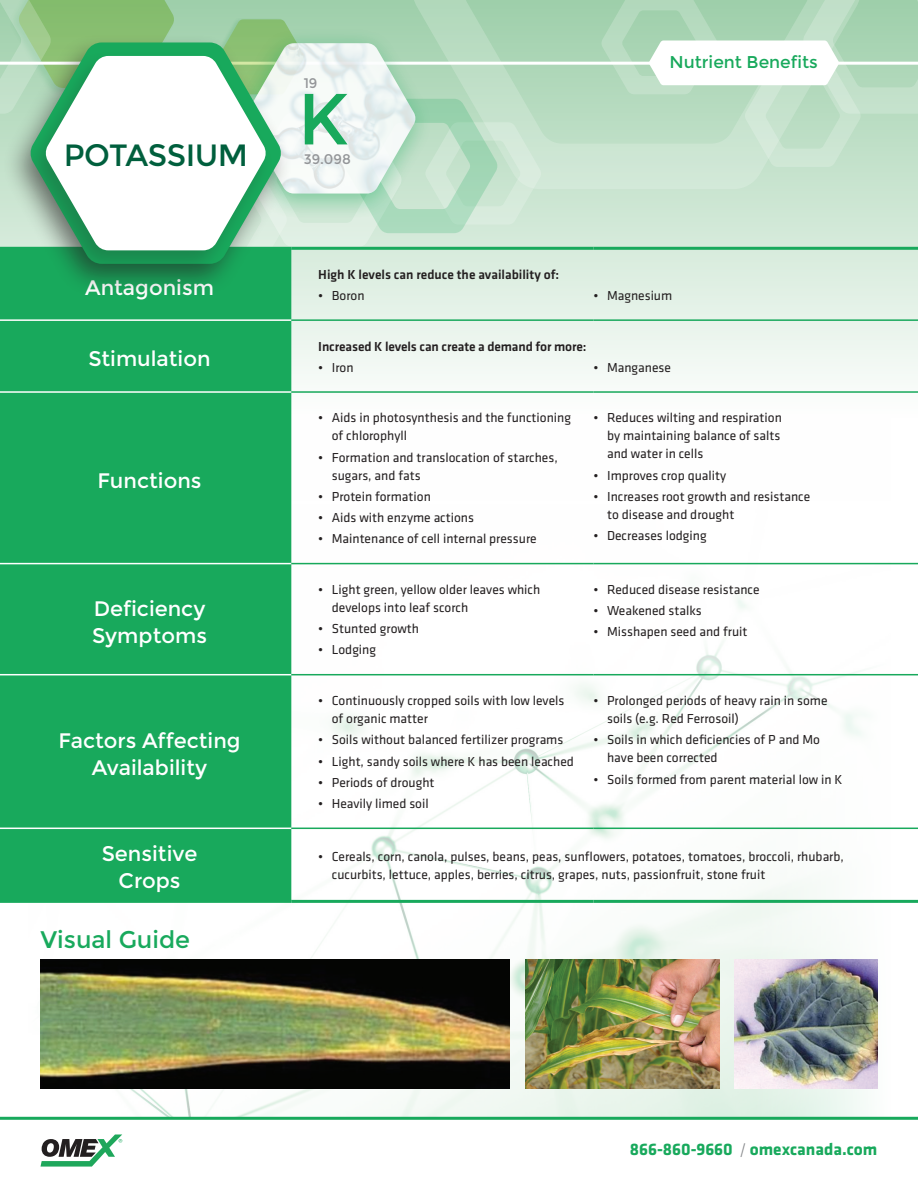
<style>
.page{position:relative;width:918px;height:1188px;background:#fff}
.page>*{position:absolute;margin:0;border:0;box-sizing:border-box;transform-origin:0 0}
.t1{font:72.3px "Montserrat";color:#18a95c}
.t2{font:30.75px "Montserrat";letter-spacing:-.015em;color:#005f3d}
.t3{font:24px "Montserrat";color:#18a95c}
.t4{font:21px/26.8px "Montserrat";color:#fff;text-align:center}
.t5{font:700 17.4px "Klavika";color:#18a95c}
.t6{font:17.1px "Montserrat";color:#18a95c}
.t7{font:13.95px "Montserrat";color:#939598}
.t8{font:13.5px/18px "Klavika";color:#231f20}
.t9{font:500 13.5px "Klavika";letter-spacing:-.01em;color:#231f20}
.s1{font-weight:300;font-stretch:condensed;color:#808285}
</style>
<div class="page">
<svg style="left:291px;top:167px;width:627px;height:303px"></svg>
<svg style="left:541px;top:0;width:321px;height:189px;background:#bedec6"></svg>
<hr style="left:0;top:62px;width:918px;height:3px;background:#fff">
<svg style="left:601px;top:0;width:317px;height:167px"></svg>
<img style="left:165px;top:470px;width:588px;height:647px">
<div style="left:753px;top:418px;width:165px;height:700px;background:#fff"></div>
<hr style="left:0;top:1117px;width:918px;height:3px;background:#18a95c">
<svg style="left:41px;top:1134px;width:81px;height:33px"></svg>
<div style="left:0;top:283px;width:291px;height:617px;background:#18a95c"></div>
<hr style="left:0;top:319px;width:291px;height:2px;background:#fff">
<hr style="left:0;top:391px;width:291px;height:2px;background:#fff">
<hr style="left:0;top:563px;width:291px;height:1px;background:#fff">
<hr style="left:0;top:674px;width:291px;height:1px;background:#fff">
<hr style="left:0;top:828px;width:291px;height:1px;background:#fff">
<hr style="left:291px;top:247px;width:303px;height:3px;background:#18a95c">
<hr style="left:594px;top:247px;width:324px;height:3px;background:#18a95c">
<hr style="left:291px;top:319px;width:303px;height:2px;background:#18a95c">
<hr style="left:594px;top:319px;width:324px;height:2px;background:#18a95c">
<hr style="left:291px;top:391px;width:303px;height:2px;background:#18a95c">
<hr style="left:594px;top:391px;width:324px;height:2px;background:#18a95c">
<hr style="left:291px;top:563px;width:303px;height:1px;background:#18a95c">
<hr style="left:594px;top:563px;width:324px;height:1px;background:#18a95c">
<hr style="left:291px;top:674px;width:303px;height:1px;background:#18a95c">
<hr style="left:594px;top:674px;width:324px;height:1px;background:#18a95c">
<hr style="left:291px;top:828px;width:303px;height:1px;background:#18a95c">
<hr style="left:594px;top:828px;width:324px;height:1px;background:#18a95c">
<hr style="left:0;top:900px;width:291px;height:3px;background:#18a95c">
<hr style="left:291px;top:900px;width:303px;height:3px;background:#18a95c">
<hr style="left:594px;top:900px;width:324px;height:3px;background:#18a95c">
<div style="left:2px;top:32px;width:292px;height:266px;background:#231f20;opacity:.5"></div>
<svg style="left:0;top:0;width:541px;height:283px"></svg>
<img style="left:525px;top:960px;width:194px;height:129px">
<img style="left:734px;top:960px;width:144px;height:129px">
<img style="left:40px;top:960px;width:470px;height:129px">
<p class="t7" style="left:304px;top:75px;width:15px">19</p>
<h1 class="t1" style="left:298px;top:77px;width:52px">K</h1>
<h2 class="t2" style="left:64px;top:138px;width:186px">POTASSIUM</h2>
<p class="t7" style="left:304px;top:151px;width:49px">39.098</p>
<p class="t6" style="left:669px;top:53px;width:150px">Nutrient Benefits</p>
<h3 class="t4" style="left:85px;top:274px;width:130px">Antagonism</h3>
<h3 class="t4" style="left:89px;top:346px;width:124px">Stimulation</h3>
<h3 class="t4" style="left:98px;top:467px;width:106px">Functions</h3>
<h3 class="t4" style="left:92px;top:595px;width:116px;text-align:left">Deficiency<br>Symptoms</h3>
<h3 class="t4" style="left:58px;top:728px;width:184px">Factors Affecting<br>Availability</h3>
<p class="t9" style="left:318px;top:265px;width:242px">High K levels can reduce the availability of:</p>
<p class="t8" style="left:318px;top:286px;width:48px">• Boron</p>
<p class="t8" style="left:594px;top:286px;width:80px">• Magnesium</p>
<p class="t9" style="left:318px;top:337px;width:270px">Increased K levels can create a demand for more:</p>
<p class="t8" style="left:318px;top:358px;width:37px">• Iron</p>
<p class="t8" style="left:594px;top:358px;width:79px">• Manganese</p>
<p class="t8" style="left:332px;top:408px;width:241px;text-indent:-14px">• Aids in photosynthesis and the functioning of chlorophyll</p>
<p class="t8" style="left:332px;top:448px;width:228px;text-indent:-14px">• Formation and translocation of starches, sugars, and fats</p>
<p class="t8" style="left:318px;top:487px;width:114px">• Protein formation</p>
<p class="t8" style="left:318px;top:508px;width:157px">• Aids with enzyme actions</p>
<p class="t8" style="left:318px;top:529px;width:220px">• Maintenance of cell internal pressure</p>
<p class="t8" style="left:332px;top:580px;width:210px;text-indent:-14px">• Light green, yellow older leaves which develops into leaf scorch</p>
<p class="t8" style="left:318px;top:619px;width:102px">• Stunted growth</p>
<p class="t8" style="left:318px;top:641px;width:59px">• Lodging</p>
<p class="t8" style="left:332px;top:691px;width:234px;text-indent:-14px">• Continuously cropped soils with low levels of organic matter</p>
<p class="t8" style="left:318px;top:730px;width:247px">• Soils without balanced fertilizer programs</p>
<p class="t8" style="left:318px;top:752px;width:257px">• Light, sandy soils where K has been leached</p>
<p class="t8" style="left:318px;top:773px;width:118px">• Periods of drought</p>
<p class="t8" style="left:318px;top:794px;width:112px">• Heavily limed soil</p>
<p class="t8" style="left:607px;top:408px;width:176px;text-align:justify;text-indent:-14px">• Reduces wilting and respiration by maintaining balance of salts and water in cells</p>
<p class="t8" style="left:594px;top:466px;width:134px">• Improves crop quality</p>
<p class="t8" style="left:607px;top:487px;width:205px;text-indent:-14px">• Increases root growth and resistance to disease and drought</p>
<p class="t8" style="left:594px;top:526px;width:115px">• Decreases lodging</p>
<p class="t8" style="left:594px;top:580px;width:167px">• Reduced disease resistance</p>
<p class="t8" style="left:594px;top:601px;width:110px">• Weakened stalks</p>
<p class="t8" style="left:594px;top:623px;width:156px">• Misshapen seed and fruit</p>
<p class="t8" style="left:607px;top:691px;width:222px;text-indent:-14px">• Prolonged periods of heavy rain in some soils (e.g. Red Ferrosoil)</p>
<p class="t8" style="left:607px;top:730px;width:214px;text-indent:-14px">• Soils in which deficiencies of P and Mo have been corrected</p>
<p class="t8" style="left:594px;top:770px;width:250px">• Soils formed from parent material low in K</p>
<h3 class="t4" style="left:102px;top:841px;width:97px">Sensitive<br>Crops</h3>
<p class="t8" style="left:332px;top:847px;width:514px;text-indent:-14px">• Cereals, corn, canola, pulses, beans, peas, sunflowers, potatoes, tomatoes, broccoli, rhubarb, cucurbits, lettuce, apples, berries, citrus, grapes, nuts, passionfruit, stone fruit</p>
<h3 class="t3" style="left:40px;top:926px;width:151px">Visual Guide</h3>
<p class="t5" style="left:630px;top:1137px;width:249px">866-860-9660 <span class="s1">/</span> omexcanada.com</p>
</div>
